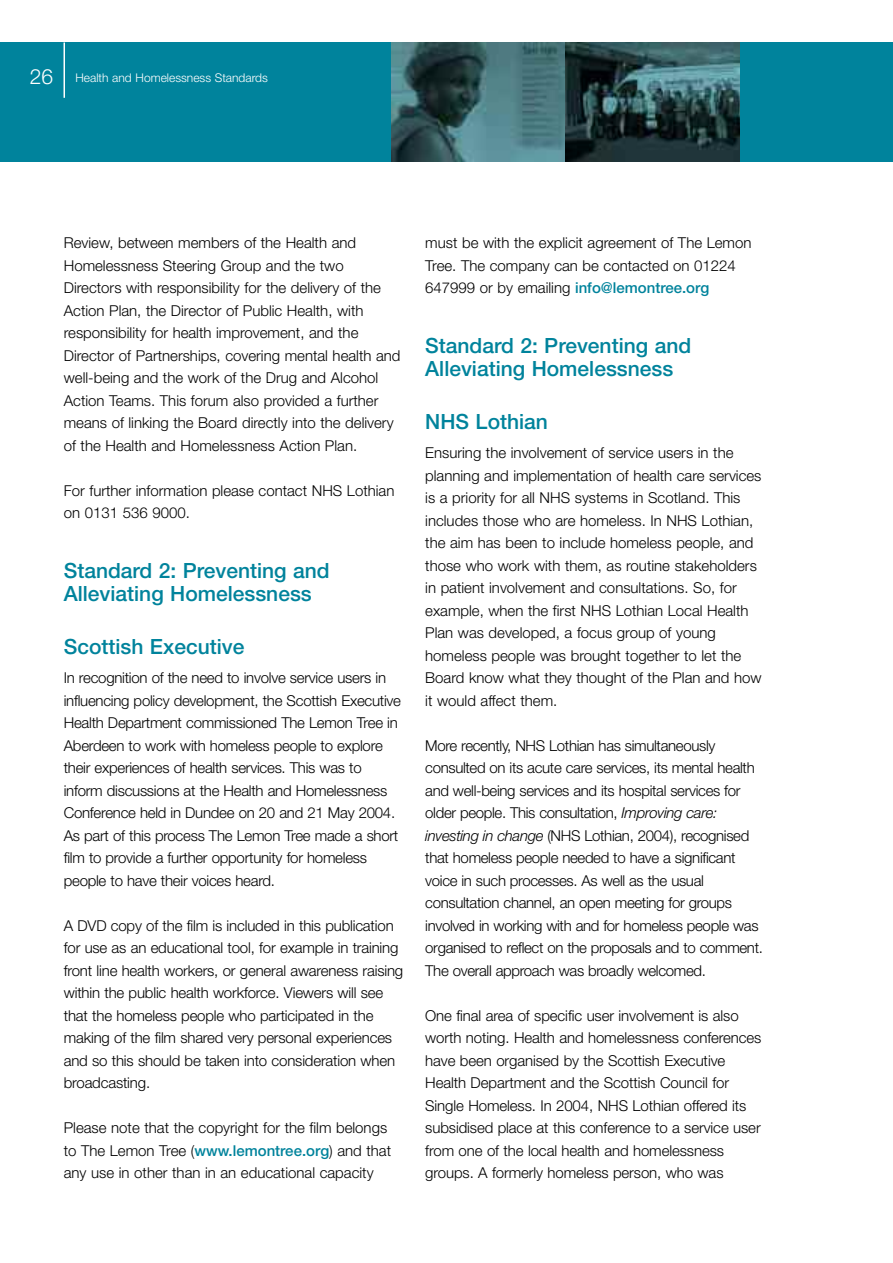
<style>
.page{position:relative;width:893px;height:1263px;background:#fff}
.page>*{position:absolute;margin:0;border:0;box-sizing:border-box;transform-origin:0 0}
.t1{font:500 21px/22.5px "Helvetica Neue";color:#00839c}
.t2{font:300 15px/22.5px "Helvetica Neue";letter-spacing:-.005em;color:#000}
.t3{font:300 12px "Helvetica Neue";color:#fff}
.s1{font-size:21px}
.s2{font-weight:500;color:#00839c}
.s3{font-style:italic}
</style>
<div class="page">
<div style="left:0;top:43px;width:893px;height:119px;background:#00839c"></div>
<img style="left:391px;top:43px;width:175px;height:119px">
<svg style="left:566px;top:43px;width:174px;height:119px;background:#294548"></svg>
<hr style="left:64px;top:43px;width:1px;height:55px;background:#fff">
<p class="t3" style="left:30px;top:73px;width:240px"><span class="s1">26</span> Health and Homelessness Standards</p>
<p class="t2" style="left:64px;top:233px;width:338px">Review, between members of the Health and Homelessness Steering Group and the two Directors with responsibility for the delivery of the Action Plan, the Director of Public Health, with responsibility for health improvement, and the Director of Partnerships, covering mental health and well-being and the work of the Drug and Alcohol Action Teams. This forum also provided a further means of linking the Board directly into the delivery of the Health and Homelessness Action Plan.</p>
<p class="t2" style="left:64px;top:481px;width:332px">For further information please contact NHS Lothian on 0131 536 9000.</p>
<h1 class="t1" style="left:64px;top:562px;width:267px">Standard 2: Preventing and<br>Alleviating Homelessness</h1>
<h1 class="t1" style="left:64px;top:637px;width:182px">Scottish Executive</h1>
<p class="t2" style="left:64px;top:668px;width:339px">In recognition of the need to involve service users in influencing policy development, the Scottish Executive Health Department commissioned The Lemon Tree in Aberdeen to work with homeless people to explore their experiences of health services. This was to inform discussions at the Health and Homelessness Conference held in Dundee on 20 and 21 May 2004.<br>As part of this process The Lemon Tree made a short film to provide a further opportunity for homeless people to have their voices heard.</p>
<p class="t2" style="left:64px;top:915px;width:341px">A DVD copy of the film is included in this publication for use as an educational tool, for example in training front line health workers, or general awareness raising within the public health workforce. Viewers will see that the homeless people who participated in the making of the film shared very personal experiences and so this should be taken into consideration when broadcasting.</p>
<p class="t2" style="left:64px;top:1118px;width:329px">Please note that the copyright for the film belongs to The Lemon Tree (<span class="s2">www.lemontree.org</span>) and that any use in other than in an educational capacity</p>
<p class="t2" style="left:425px;top:233px;width:328px">must be with the explicit agreement of The Lemon<br>Tree. The company can be contacted on 01224<br>647999 or by emailing <span class="s2">info@lemontree.org</span></p>
<h1 class="t1" style="left:425px;top:337px;width:267px">Standard 2: Preventing and<br>Alleviating Homelessness</h1>
<h1 class="t1" style="left:425px;top:412px;width:124px">NHS Lothian</h1>
<p class="t2" style="left:425px;top:443px;width:338px">Ensuring the involvement of service users in the planning and implementation of health care services is a priority for all NHS systems in Scotland. This includes those who are homeless. In NHS Lothian, the aim has been to include homeless people, and those who work with them, as routine stakeholders in patient involvement and consultations. So, for example, when the first NHS Lothian Local Health Plan was developed, a focus group of young homeless people was brought together to let the Board know what they thought of the Plan and how it would affect them.</p>
<p class="t2" style="left:425px;top:735px;width:339px">More recently, NHS Lothian has simultaneously consulted on its acute care services, its mental health and well-being services and its hospital services for older people. This consultation, <span class="s3">Improving care: investing in change</span> (NHS Lothian, 2004), recognised that homeless people needed to have a significant voice in such processes. As well as the usual consultation channel, an open meeting for groups involved in working with and for homeless people was organised to reflect on the proposals and to comment.<br>The overall approach was broadly welcomed.</p>
<p class="t2" style="left:425px;top:1005px;width:338px">One final area of specific user involvement is also worth noting. Health and homelessness conferences have been organised by the Scottish Executive Health Department and the Scottish Council for Single Homeless. In 2004, NHS Lothian offered its subsidised place at this conference to a service user from one of the local health and homelessness groups. A formerly homeless person, who was</p>
</div>
